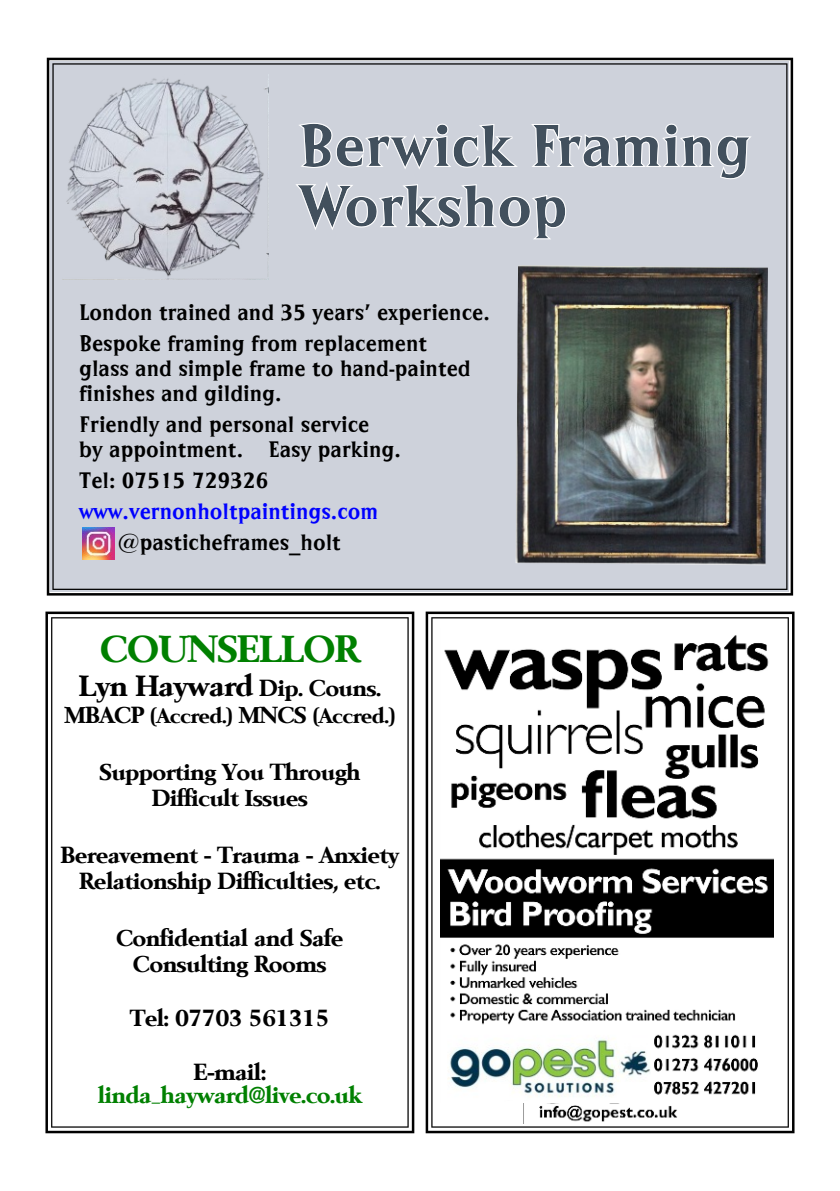
<style>
.page{position:relative;width:840px;height:1191px;background:#fff}
.page>*{position:absolute;margin:0;border:0;box-sizing:border-box;transform-origin:0 0}
.t1{font:700 36.2px "Belfast Heavy SF";color:#008000}
.t2{font:700 28.2px "Belfast Heavy SF";color:#000}
.t3{font:22.8px/24.8px "Sprocket BT";color:#000}
.t4{font:22.8px "Sprocket BT";color:#00f}
.t5{font:700 22.2px/26.2px "Belfast Heavy SF";color:#000;text-align:center}
.t6{font:700 22.2px "Belfast Heavy SF";color:#008000}
.t7{font:700 20.2px "Belfast Heavy SF";color:#000}
.s1{font-size:22.2px}
</style>
<div class="page">
<svg style="left:45px;top:611px;width:369px;height:522px"></svg>
<svg style="left:425px;top:611px;width:369px;height:522px"></svg>
<img style="left:440px;top:628px;width:333px;height:474px">
<img style="left:523px;top:1103px;width:169px;height:20px">
<img style="left:447px;top:1029px;width:203px;height:70px">
<div style="left:47px;top:58px;width:745px;height:537px;background:#ced2db"></div>
<img style="left:515px;top:265px;width:252px;height:300px">
<img style="left:62px;top:74px;width:206px;height:205px">
<svg style="left:295px;top:123px;width:456px;height:116px;background:#b5bbc4"></svg>
<img style="left:82px;top:527px;width:33px;height:32px">
<p class="t3" style="left:79px;top:299px;width:412px;line-height:30.8px">London trained and 35 years’ experience.<br>Bespoke framing from replacement</p>
<p class="t3" style="left:79px;top:358px;width:393px">glass and simple frame to hand-painted finishes and gilding.</p>
<p class="t3" style="left:79px;top:413px;width:323px">Friendly and personal service<br>by appointment. Easy parking.</p>
<p class="t3" style="left:79px;top:469px;width:191px">Tel: 07515 729326</p>
<p class="t4" style="left:79px;top:501px;width:300px">www.vernonholtpaintings.com</p>
<p class="t3" style="left:117px;top:531px;width:225px">@pasticheframes_holt</p>
<h1 class="t1" style="left:100px;top:628px;width:260px">COUNSELLOR</h1>
<p class="t2" style="left:79px;top:670px;width:303px">Lyn Hayward <span class="s1">Dip. Couns.</span></p>
<p class="t7" style="left:65px;top:704px;width:331px"><span class="s1">MBACP</span> (Accred.) <span class="s1">MNCS</span> (Accred.)</p>
<p class="t5" style="left:99px;top:759px;width:262px">Supporting You Through<br>Difficult Issues</p>
<p class="t5" style="left:61px;top:842px;width:340px">Bereavement - Trauma - Anxiety<br>Relationship Difficulties, etc.</p>
<p class="t5" style="left:116px;top:925px;width:228px">Confidential and Safe<br>Consulting Rooms</p>
<p class="t5" style="left:130px;top:1005px;width:200px">Tel: 07703 561315</p>
<p class="t5" style="left:194px;top:1059px;width:74px">E-mail:</p>
<p class="t6" style="left:98px;top:1083px;width:265px">linda_hayward@live.co.uk</p>
</div>
